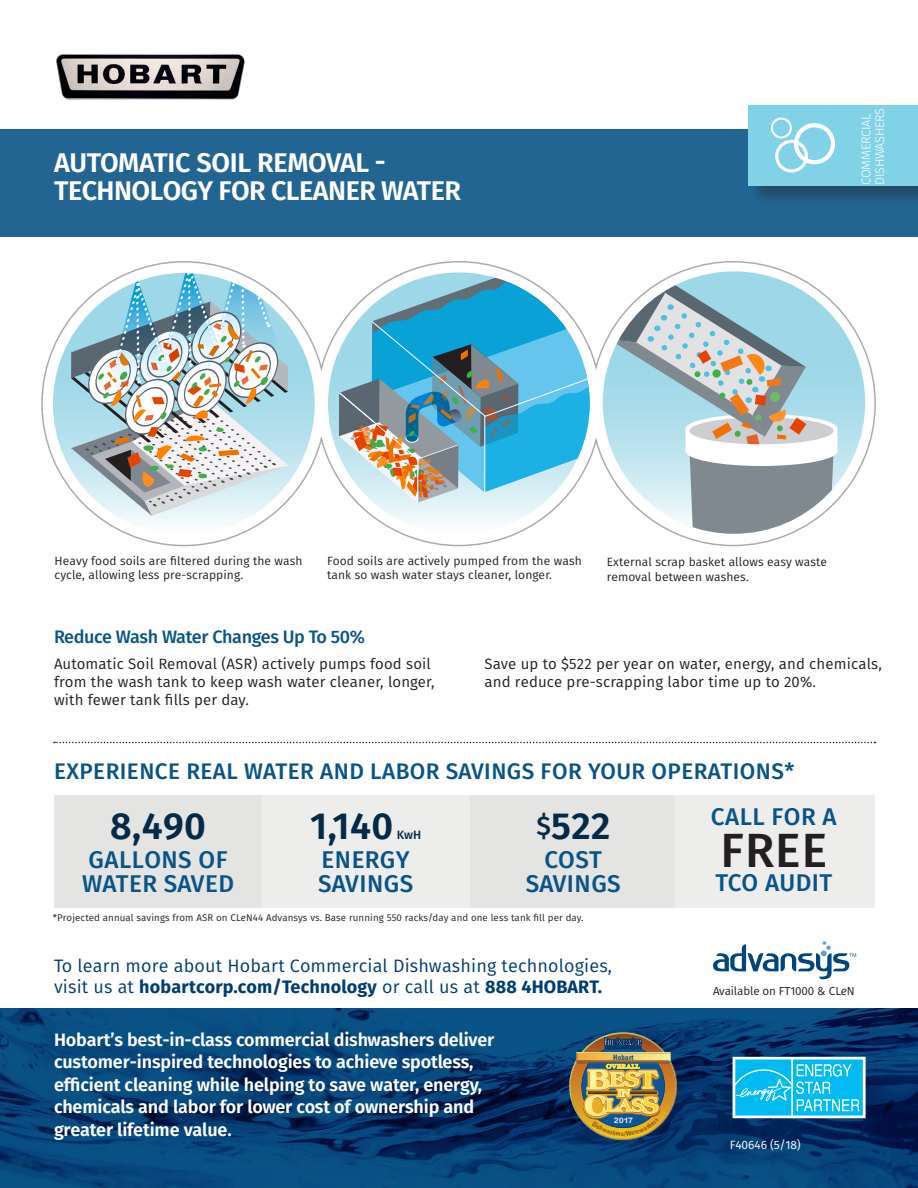
<style>
.page{position:relative;width:918px;height:1188px;background:#fff}
.page>*{position:absolute;margin:0;border:0;box-sizing:border-box;transform-origin:0 0}
.t1{font:500 48px "Fira Sans";color:#231f20}
.t2{font:600 37.65px "Fira Sans";letter-spacing:.01em;color:#042a47}
.t3{font:600 27px/28.5px "Fira Sans";letter-spacing:-.02em;color:#fff}
.t4{font:500 24.15px/24.2px "Fira Sans";letter-spacing:.02em;color:#0a5386}
.t5{font:500 22.5px "Fira Sans";letter-spacing:.02em;color:#0a5386}
.t6{font:600 18px/22.5px "Fira Sans";letter-spacing:-.01em;color:#fff}
.t7{font:18px/21px "Fira Sans";letter-spacing:.01em;color:#003d71}
.t8{font:500 18px "Fira Sans";letter-spacing:-.02em;color:#0a5386}
.t9{font:15px/18px "Fira Sans";letter-spacing:.01em;color:#231f20}
.t10{font:300 12.75px/13.5px "Fira Sans";letter-spacing:-.03em;color:#fff}
.t11{font:500 12.15px "Fira Sans";color:#042a47}
.t12{font:12px/14.4px "Fira Sans";letter-spacing:.01em;color:#231f20}
.t13{font:12px "Fira Sans";letter-spacing:-.01em;color:#fff}
.t14{font:11.7px "Fira Sans";letter-spacing:-.01em;color:#231f20}
.t15{font:9.75px "Fira Sans";letter-spacing:.01em;color:#231f20}
.t16{font:700 condensed 7.5px "Univers";letter-spacing:.025em;color:#0a487d}
.s1{font-weight:500;font-size:26.85px}
.s2{font-style:italic}
.s3{font-weight:700}
</style>
<div class="page">
<svg style="left:41px;top:261px;width:835px;height:286px"></svg>
<img style="left:0;top:1008px;width:918px;height:180px">
<div style="left:0;top:129px;width:918px;height:108px;background:#226492"></div>
<img style="left:56px;top:54px;width:189px;height:46px">
<svg style="left:733px;top:1057px;width:133px;height:61px;background:#3fcaf3"></svg>
<div style="left:54px;top:795px;width:621px;height:113px;background:#e4e4e3"></div>
<div style="left:262px;top:795px;width:208px;height:113px;background:#ededec"></div>
<div style="left:675px;top:795px;width:199px;height:113px;background:#ededec"></div>
<svg style="left:713px;top:941px;width:143px;height:38px"></svg>
<svg style="left:54px;top:742px;width:821px;height:1px"></svg>
<svg style="left:328px;top:273px;width:262px;height:261px"></svg>
<svg style="left:338px;top:273px;width:252px;height:230px;background:#79b8cd"></svg>
<svg style="left:603px;top:271px;width:262px;height:263px;background:#abdceb"></svg>
<svg style="left:609px;top:271px;width:229px;height:263px"></svg>
<svg style="left:53px;top:273px;width:262px;height:262px"></svg>
<svg style="left:71px;top:273px;width:218px;height:243px"></svg>
<div style="left:751px;top:107px;width:167px;height:98px;background:#231f20;opacity:.35"></div>
<div style="left:749px;top:105px;width:169px;height:81px;background:#82d2e7"></div>
<svg style="left:771px;top:117px;width:64px;height:56px"></svg>
<img style="left:569px;top:1032px;width:108px;height:108px">
<h3 class="t3" style="left:54px;top:148px;width:408px">AUTOMATIC SOIL REMOVAL -<br>TECHNOLOGY FOR CLEANER WATER</h3>
<p class="t10" style="left:859px;top:185px;width:78px;rotate:-90deg">COMMERCIAL<br>DISHWASHERS</p>
<p class="t12" style="left:55px;top:553px;width:250px">Heavy food soils are filtered during the wash cycle, allowing less pre-scrapping.</p>
<p class="t12" style="left:327px;top:553px;width:256px">Food soils are actively pumped from the wash tank so wash water stays cleaner, longer.</p>
<p class="t12" style="left:607px;top:555px;width:222px">External scrap basket allows easy waste removal between washes.</p>
<p class="t8" style="left:54px;top:624px;width:312px">Reduce Wash Water Changes Up To 50%</p>
<p class="t9" style="left:54px;top:655px;width:382px">Automatic Soil Removal (ASR) actively pumps food soil from the wash tank to keep wash water cleaner, longer, with fewer tank fills per day.</p>
<p class="t9" style="left:484px;top:655px;width:399px">Save up to $522 per year on water, energy, and chemicals, and reduce pre-scrapping labor time up to 20%.</p>
<p class="t5" style="left:54px;top:755px;width:742px">EXPERIENCE REAL WATER AND LABOR SAVINGS FOR YOUR OPERATIONS*</p>
<h2 class="t2" style="left:110px;top:800px;width:97px">8,490</h2>
<h3 class="t4" style="left:82px;top:847px;width:153px">GALLONS OF<br>WATER SAVED</h3>
<h3 class="t4" style="left:711px;top:805px;width:127px">CALL FOR A</h3>
<h1 class="t1" style="left:721px;top:817px;width:108px">FREE</h1>
<h3 class="t4" style="left:715px;top:871px;width:119px">TCO AUDIT</h3>
<h2 class="t2" style="left:536px;top:800px;width:75px"><span class="s1">$</span>522</h2>
<h3 class="t4" style="left:526px;top:847px;width:97px;text-align:center">COST<br>SAVINGS</h3>
<p class="t15" style="left:53px;top:911px;width:532px">*Projected annual savings from ASR on CL<span class="s2">e</span>N44 Advansys vs. Base running 550 racks/day and one less tank fill per day.</p>
<p class="t7" style="left:54px;top:955px;width:560px">To learn more about Hobart Commercial Dishwashing technologies, visit us at <span class="s3">hobartcorp.com/Technology</span> or call us at <span class="s3">888 4HOBART.</span></p>
<h2 class="t2" style="left:310px;top:800px;width:85px">1,140</h2>
<p class="t11" style="left:397px;top:827px;width:26px">KwH</p>
<h3 class="t4" style="left:318px;top:847px;width:97px">ENERGY<br>SAVINGS</h3>
<p class="t14" style="left:713px;top:983px;width:143px">Available on FT1000 &amp; CL<span class="s2">e</span>N</p>
<p class="t6" style="left:54px;top:1028px;width:442px">Hobart’s best-in-class commercial dishwashers deliver customer-inspired technologies to achieve spotless, efficient cleaning while helping to save water, energy, chemicals and labor for lower cost of ownership and greater lifetime value.</p>
<p class="t16" style="left:613px;top:1053px;width:22px">Hobart</p>
<p class="t13" style="left:730px;top:1136px;width:72px">F40646 (5/18)</p>
</div>
